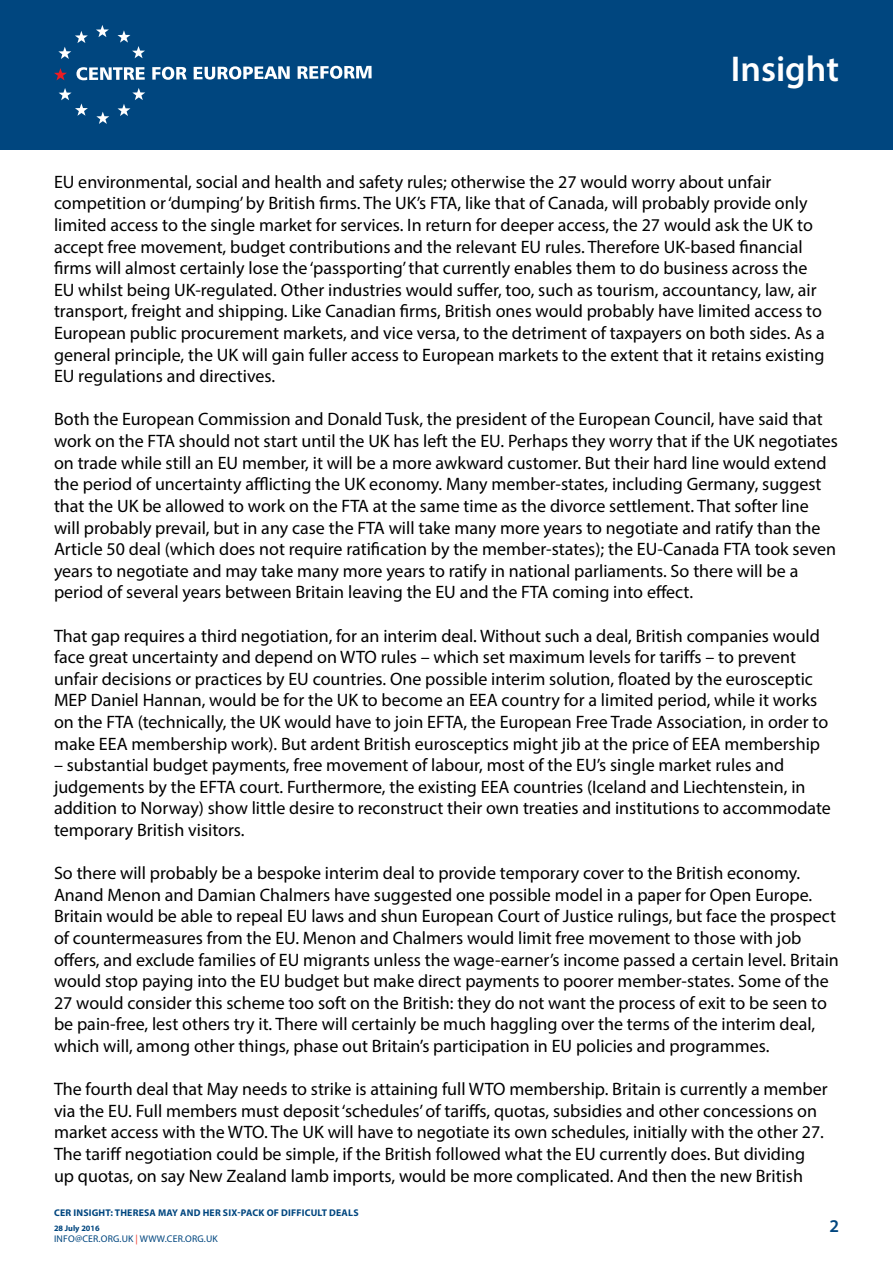
<style>
.page{position:relative;width:893px;height:1263px;background:#fff}
.page>*{position:absolute;margin:0;border:0;box-sizing:border-box;transform-origin:0 0}
.t1{font:600 36px "Myriad Pro";color:#fff}
.t2{font:18px/21.6px "Myriad Pro";color:#000}
.t3{font:600 18px "Myriad Pro";color:#00467f}
.t4{font:700 9.75px "Myriad Pro";letter-spacing:.02em;color:#00467f}
.t5{font:9.75px "Myriad Pro";letter-spacing:.02em;color:#00467f}
.t6{font:700 8.25px "Myriad Pro";color:#00467f}
.s1{color:#ee3124}
</style>
<div class="page">
<div style="left:0;top:0;width:893px;height:150px;background:#00467f"></div>
<svg style="left:96px;top:25px;width:13px;height:12px"></svg>
<svg style="left:118px;top:30px;width:27px;height:28px"></svg>
<svg style="left:118px;top:88px;width:27px;height:28px"></svg>
<svg style="left:96px;top:112px;width:13px;height:12px"></svg>
<svg style="left:59px;top:88px;width:29px;height:28px"></svg>
<svg style="left:58px;top:31px;width:30px;height:28px"></svg>
<svg style="left:54px;top:68px;width:13px;height:12px"></svg>
<svg style="left:76px;top:67px;width:69px;height:13px"></svg>
<svg style="left:152px;top:67px;width:35px;height:13px"></svg>
<svg style="left:194px;top:66px;width:96px;height:14px"></svg>
<svg style="left:298px;top:66px;width:74px;height:13px"></svg>
<h1 class="t1" style="left:731px;top:46px;width:110px">Insight</h1>
<p class="t2" style="left:54px;top:171px;width:772px">EU environmental, social and health and safety rules; otherwise the 27 would worry about unfair competition or ‘dumping’ by British firms. The UK’s FTA, like that of Canada, will probably provide only limited access to the single market for services. In return for deeper access, the 27 would ask the UK to accept free movement, budget contributions and the relevant EU rules. Therefore UK-based financial firms will almost certainly lose the ‘passporting’ that currently enables them to do business across the EU whilst being UK-regulated. Other industries would suffer, too, such as tourism, accountancy, law, air transport, freight and shipping. Like Canadian firms, British ones would probably have limited access to European public procurement markets, and vice versa, to the detriment of taxpayers on both sides. As a general principle, the UK will gain fuller access to European markets to the extent that it retains existing EU regulations and directives.</p>
<p class="t2" style="left:54px;top:408px;width:786px">Both the European Commission and Donald Tusk, the president of the European Council, have said that work on the FTA should not start until the UK has left the EU. Perhaps they worry that if the UK negotiates on trade while still an EU member, it will be a more awkward customer. But their hard line would extend the period of uncertainty afflicting the UK economy. Many member-states, including Germany, suggest that the UK be allowed to work on the FTA at the same time as the divorce settlement. That softer line will probably prevail, but in any case the FTA will take many more years to negotiate and ratify than the Article 50 deal (which does not require ratification by the member-states); the EU-Canada FTA took seven years to negotiate and may take many more years to ratify in national parliaments. So there will be a period of several years between Britain leaving the EU and the FTA coming into effect.</p>
<p class="t2" style="left:54px;top:624px;width:776px">That gap requires a third negotiation, for an interim deal. Without such a deal, British companies would face great uncertainty and depend on WTO rules – which set maximum levels for tariffs – to prevent unfair decisions or practices by EU countries. One possible interim solution, floated by the eurosceptic MEP Daniel Hannan, would be for the UK to become an EEA country for a limited period, while it works on the FTA (technically, the UK would have to join EFTA, the European Free Trade Association, in order to make EEA membership work). But ardent British eurosceptics might jib at the price of EEA membership</p>
<p class="t2" style="left:54px;top:754px;width:778px">– substantial budget payments, free movement of labour, most of the EU’s single market rules and judgements by the EFTA court. Furthermore, the existing EEA countries (Iceland and Liechtenstein, in addition to Norway) show little desire to reconstruct their own treaties and institutions to accommodate temporary British visitors.</p>
<p class="t2" style="left:54px;top:862px;width:786px">So there will probably be a bespoke interim deal to provide temporary cover to the British economy.<br>Anand Menon and Damian Chalmers have suggested one possible model in a paper for Open Europe.<br>Britain would be able to repeal EU laws and shun European Court of Justice rulings, but face the prospect of countermeasures from the EU. Menon and Chalmers would limit free movement to those with job offers, and exclude families of EU migrants unless the wage-earner’s income passed a certain level. Britain would stop paying into the EU budget but make direct payments to poorer member-states. Some of the 27 would consider this scheme too soft on the British: they do not want the process of exit to be seen to be pain-free, lest others try it. There will certainly be much haggling over the terms of the interim deal, which will, among other things, phase out Britain’s participation in EU policies and programmes.</p>
<p class="t2" style="left:54px;top:1078px;width:775px">The fourth deal that May needs to strike is attaining full WTO membership. Britain is currently a member via the EU. Full members must deposit ‘schedules’ of tariffs, quotas, subsidies and other concessions on market access with the WTO. The UK will have to negotiate its own schedules, initially with the other 27.<br>The tariff negotiation could be simple, if the British followed what the EU currently does. But dividing up quotas, on say New Zealand lamb imports, would be more complicated. And then the new British</p>
<p class="t4" style="left:54px;top:1207px;width:73px">CER INSIGHT: THERES</p>
<p class="t4" style="left:150px;top:1207px;width:60px">A MAY AND HER</p>
<p class="t4" style="left:223px;top:1207px;width:136px">SIX-PACK OF DIFFICULT DEALS</p>
<p class="t6" style="left:54px;top:1223px;width:47px">28 JULY 2016</p>
<p class="t5" style="left:54px;top:1233px;width:6px">info</p>
<p class="t5" style="left:75px;top:1233px;width:33px">@cer.org</p>
<p class="t5" style="left:120px;top:1233px;width:100px">.uk <span class="s1">|</span> WWW.CER.ORG.UK</p>
<p class="t3" style="left:829px;top:1215px;width:11px">2</p>
</div>
